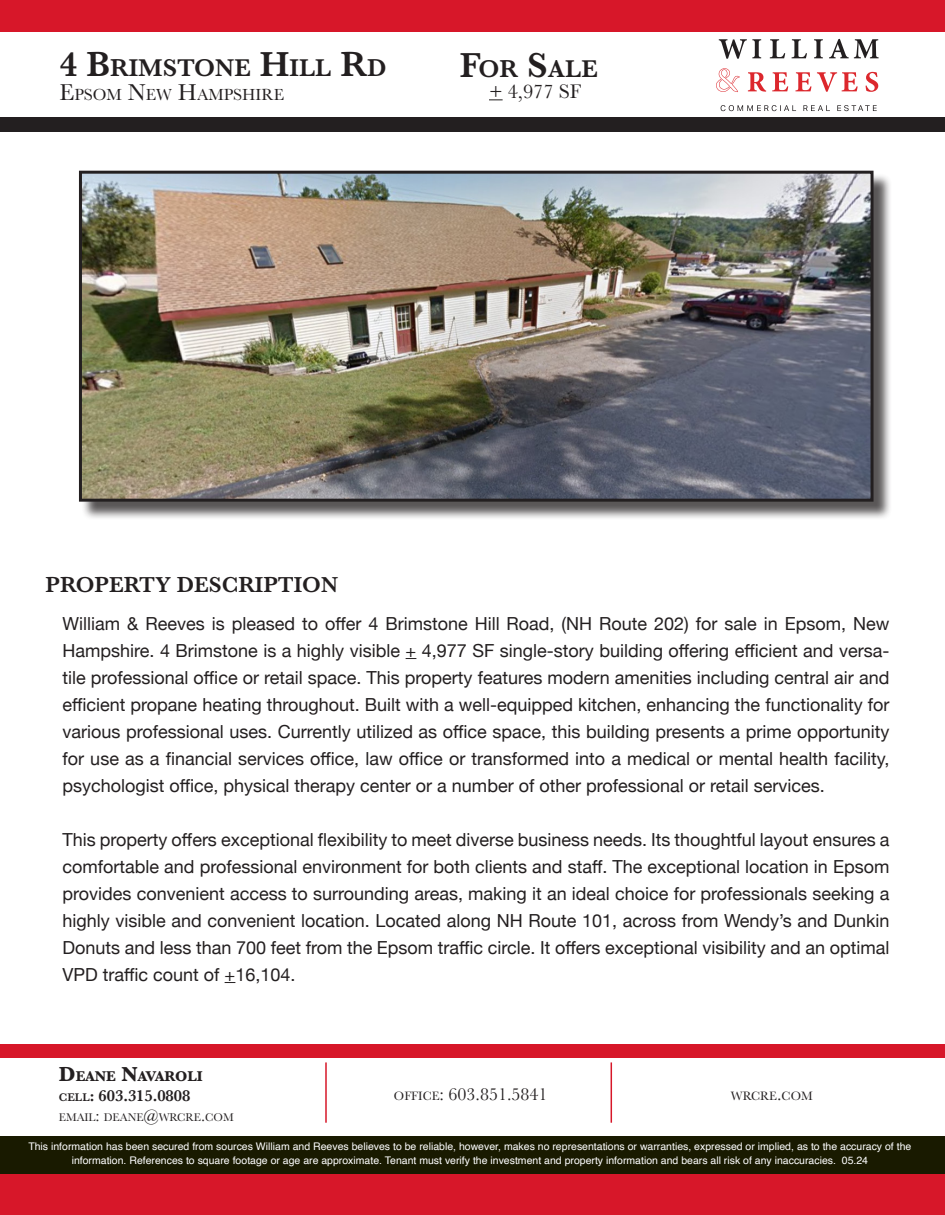
<style>
.page{position:relative;width:945px;height:1215px;background:#fff}
.page>*{position:absolute;margin:0;border:0;box-sizing:border-box;transform-origin:0 0}
.t1{font:600 25.2px "Baskerville";color:#231f20}
.t2{font:600 22.5px "Baskerville";color:#231f20}
.t3{font:20.4px "Baskerville";color:#231f20}
.t4{font:18px/27px "Helvetica Neue";color:#231f20;text-align:justify}
.t5{font:18px "Baskerville";color:#231f20}
.t6{font:16.65px "Baskerville";color:#231f20}
.t7{font:600 16.5px "Baskerville";color:#231f20}
.t8{font:700 14.7px "Baskerville";color:#231f20}
.t9{font:12.6px "Baskerville";color:#231f20}
.t10{font:11.55px "Baskerville";color:#231f20}
.t11{font:10.5px/13.5px "Helvetica";color:#fff;text-align:center}
.s1{font-size:36px}
.s2{font-size:23.85px}
.s3{font-size:21px}
.s4{font-size:11.55px}
.s5{font-size:16.5px}
.s6{font-size:12.6px}
.s7{font-size:18px}
</style>
<div class="page">
<svg style="left:489px;top:99px;width:14px;height:1px"></svg>
<div style="left:0;top:0;width:945px;height:32px;background:#d71729"></div>
<svg style="left:748px;top:72px;width:130px;height:20px"></svg>
<svg style="left:719px;top:39px;width:160px;height:20px"></svg>
<svg style="left:716px;top:68px;width:23px;height:24px"></svg>
<svg style="left:721px;top:105px;width:156px;height:6px"></svg>
<div style="left:0;top:117px;width:945px;height:15px;background:#231f20"></div>
<div style="left:0;top:1137px;width:945px;height:44px;background:#191a00"></div>
<div style="left:0;top:1175px;width:945px;height:40px;background:#d71729"></div>
<div style="left:0;top:1044px;width:945px;height:14px;background:#d71729"></div>
<hr style="left:325px;top:1062px;width:2px;height:61px;background:#d71729">
<hr style="left:611px;top:1062px;width:1px;height:61px;background:#d71729">
<div style="left:81px;top:173px;width:811px;height:347px;background:#231f20;opacity:.75"></div>
<img style="left:83px;top:175px;width:787px;height:323px">
<div style="left:79px;top:171px;width:795px;height:331px;border:3px solid #231f20"></div>
<p class="t1" style="left:60px;top:50px;width:329px"><span class="s1">4 B</span>RIMSTONE <span class="s1">H</span>ILL <span class="s1">R</span>D</p>
<p class="t6" style="left:60px;top:84px;width:225px"><span class="s2">E</span>PSOM <span class="s2">N</span>EW <span class="s2">H</span>AMPSHIRE</p>
<p class="t1" style="left:460px;top:51px;width:140px"><span class="s1">F</span>OR <span class="s1">S</span>ALE</p>
<p class="t3" style="left:489px;top:78px;width:94px">+ 4,977 SF</p>
<p class="t2" style="left:46px;top:568px;width:294px">PROPERTY DESCRIPTION</p>
<p class="t4" style="left:63px;top:611px;width:828px">William &amp; Reeves is pleased to offer 4 Brimstone Hill Road, (NH Route 202) for sale in Epsom, New Hampshire. 4 Brimstone is a highly visible + 4,977 SF single-story building offering efficient and versa&shy;tile professional office or retail space. This property features modern amenities including central air and efficient propane heating throughout. Built with a well-equipped kitchen, enhancing the functionality for various professional uses. Currently utilized as office space, this building presents a prime opportunity for use as a financial services office, law office or transformed into a medical or mental health facility, psychologist office, physical therapy center or a number of other professional or retail services.</p>
<p class="t4" style="left:63px;top:827px;width:828px">This property offers exceptional flexibility to meet diverse business needs. Its thoughtful layout ensures a comfortable and professional environment for both clients and staff. The exceptional location in Epsom provides convenient access to surrounding areas, making it an ideal choice for professionals seeking a highly visible and convenient location. Located along NH Route 101, across from Wendy’s and Dunkin Donuts and less than 700 feet from the Epsom traffic circle. It offers exceptional visibility and an optimal VPD traffic count of +16,104.</p>
<p class="t8" style="left:59px;top:1066px;width:145px"><span class="s3">D</span>EANE <span class="s3">N</span>AVAROLI</p>
<p class="t7" style="left:59px;top:1084px;width:133px"><span class="s4">CELL</span>: 603.315.0808</p>
<p class="t10" style="left:59px;top:1110px;width:176px">EMAIL<span class="s5">:</span> DEANE <span class="s5">@</span>WRCRE<span class="s5">.</span>COM</p>
<p class="t5" style="left:394px;top:1083px;width:155px"><span class="s6">OFFICE</span>: 603.851.5841</p>
<p class="t9" style="left:731px;top:1088px;width:83px">WRCRE<span class="s7">.</span>COM</p>
<p class="t11" style="left:28px;top:1140px;width:884px">This information has been secured from sources William and Reeves believes to be reliable, however, makes no representations or warranties, expressed or implied, as to the accuracy of the information. References to square footage or age are approximate. Tenant must verify the investment and property information and bears all risk of any inaccuracies. 05.24</p>
</div>
